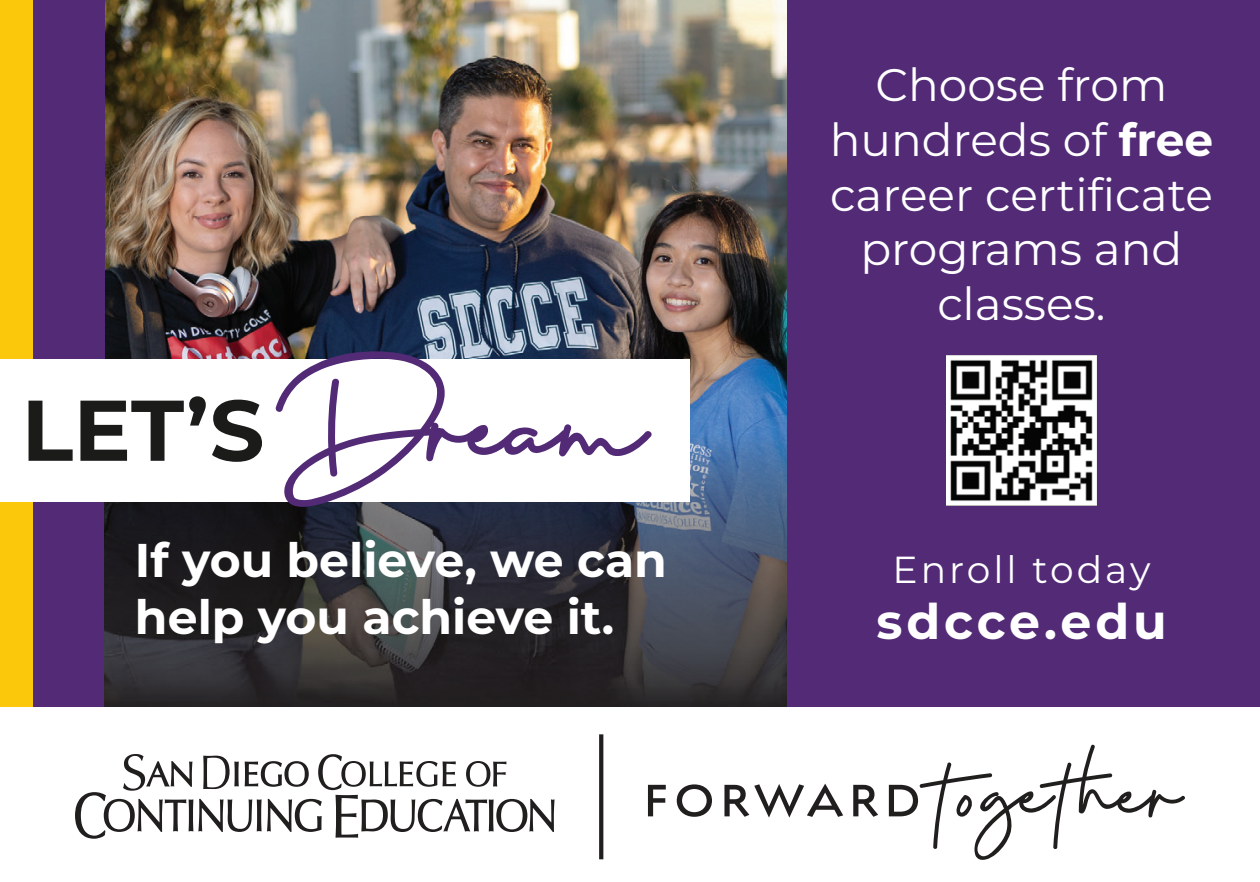
<style>
.page{position:relative;width:1260px;height:882px;background:#fff}
.page>*{position:absolute;margin:0;border:0;box-sizing:border-box;transform-origin:0 0}
.t1{font:700 86.1px "Montserrat";color:#1b1c1a}
.t2{font:700 49px "Montserrat";letter-spacing:.08em;color:#fff}
.t3{font:700 47.25px/57.1px "Montserrat";color:#fff}
.t4{font:45.5px/54.6px "Montserrat";color:#fff;text-align:center}
.t5{font:37.8px "Montserrat";letter-spacing:.08em;color:#fff}
.s1{font-weight:700}
</style>
<div class="page">
<img style="left:105px;top:0;width:682px;height:375px">
<div style="left:0;top:0;width:105px;height:707px;background:#fcc80c"></div>
<div style="left:33px;top:0;width:72px;height:706px;background:#522a76"></div>
<img style="left:105px;top:375px;width:682px;height:331px">
<div style="left:787px;top:0;width:473px;height:707px;background:#522a76"></div>
<div style="left:0;top:359px;width:690px;height:143px;background:#fff"></div>
<svg style="left:275px;top:351px;width:377px;height:156px"></svg>
<img style="left:946px;top:356px;width:151px;height:149px">
<svg style="left:75px;top:754px;width:480px;height:85px"></svg>
<svg style="left:648px;top:785px;width:18px;height:31px"></svg>
<svg style="left:677px;top:784px;width:35px;height:33px"></svg>
<svg style="left:724px;top:784px;width:119px;height:34px"></svg>
<svg style="left:853px;top:785px;width:25px;height:32px"></svg>
<svg style="left:889px;top:745px;width:296px;height:115px"></svg>
<svg style="left:599px;top:734px;width:4px;height:125px"></svg>
<h1 class="t1" style="left:21px;top:368px;width:245px">LET’S</h1>
<p class="t3" style="left:135px;top:530px;width:533px">If you believe, we can help you achieve it.</p>
<p class="t4" style="left:830px;top:56px;width:385px">Choose from hundreds of <span class="s1">free </span>career certificate programs and classes.</p>
<p class="t5" style="left:893px;top:544px;width:259px">Enroll today</p>
<p class="t2" style="left:876px;top:586px;width:292px">sdcce.edu</p>
</div>
